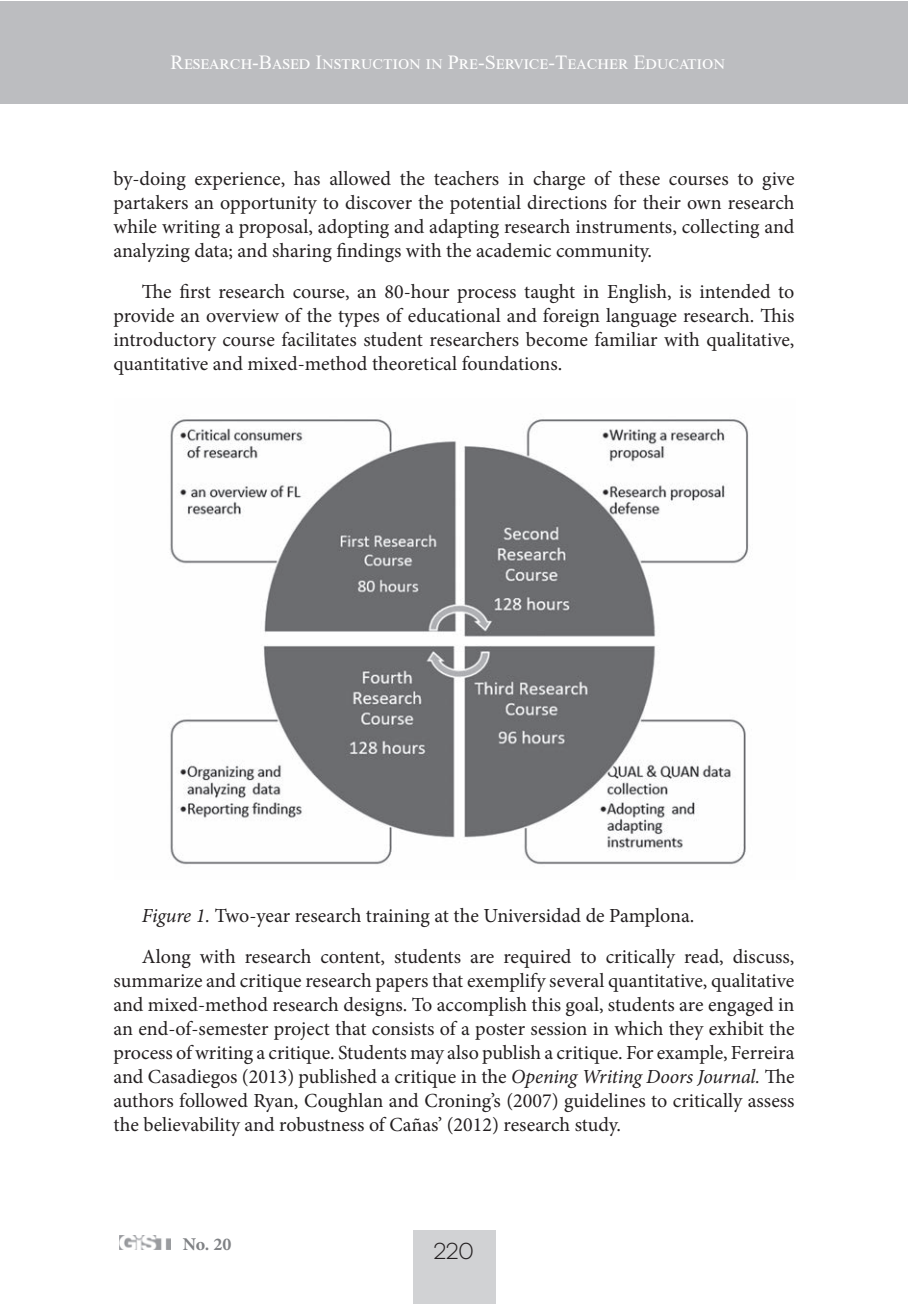
<style>
.page{position:relative;width:908px;height:1304px;background:#fff}
.page>*{position:absolute;margin:0;border:0;box-sizing:border-box;transform-origin:0 0}
.t1{font:300 24px "Galano Grotesque";color:#231f20}
.t2{font:20px/24px "Minion Pro";letter-spacing:-.005em;color:#231f20;text-align:justify}
.t3{font:20px "Times New Roman";color:#fff}
.t4{font:700 18px "Minion Pro";color:#808285}
.s1{font-style:italic}
</style>
<div class="page">
<div style="left:412px;top:1230px;width:83px;height:74px;background:#d1d2d4"></div>
<img style="left:120px;top:1236px;width:51px;height:13px">
<div style="left:0;top:1px;width:907px;height:102px;background:#bcbdc0"></div>
<img style="left:170px;top:419px;width:579px;height:446px">
<p class="t3" style="left:170px;top:48px;width:554px">Research-Based Instruction in Pre-Service-Teacher Education</p>
<p class="t2" style="left:113px;top:166px;width:682px">by-doing experience, has allowed the teachers in charge of these courses to give partakers an opportunity to discover the potential directions for their own research while writing a proposal, adopting and adapting research instruments, collecting and analyzing data; and sharing findings with the academic community.</p>
<p class="t2" style="left:113px;top:279px;width:682px;text-indent:28px">The first research course, an 80-hour process taught in English, is intended to provide an overview of the types of educational and foreign language research. This introductory course facilitates student researchers become familiar with qualitative, quantitative and mixed-method theoretical foundations.</p>
<p class="t2" style="left:142px;top:895px;width:653px;line-height:41px"><span class="s1">Figure 1.</span> Two-year research training at the Universidad de Pamplona.<br>Along with research content, students are required to critically read, discuss,</p>
<p class="t2" style="left:113px;top:968px;width:682px">summarize and critique research papers that exemplify several quantitative, qualitative and mixed-method research designs. To accomplish this goal, students are engaged in an end-of-semester project that consists of a poster session in which they exhibit the process of writing a critique. Students may also publish a critique. For example, Ferreira and Casadiegos (2013) published a critique in the <span class="s1">Opening Writing Doors Journal.</span> The authors followed Ryan, Coughlan and Croning’s (2007) guidelines to critically assess the believability and robustness of Cañas’ (2012) research study.</p>
<p class="t4" style="left:183px;top:1232px;width:50px">No. 20</p>
<p class="t1" style="left:433px;top:1237px;width:42px">220</p>
</div>
